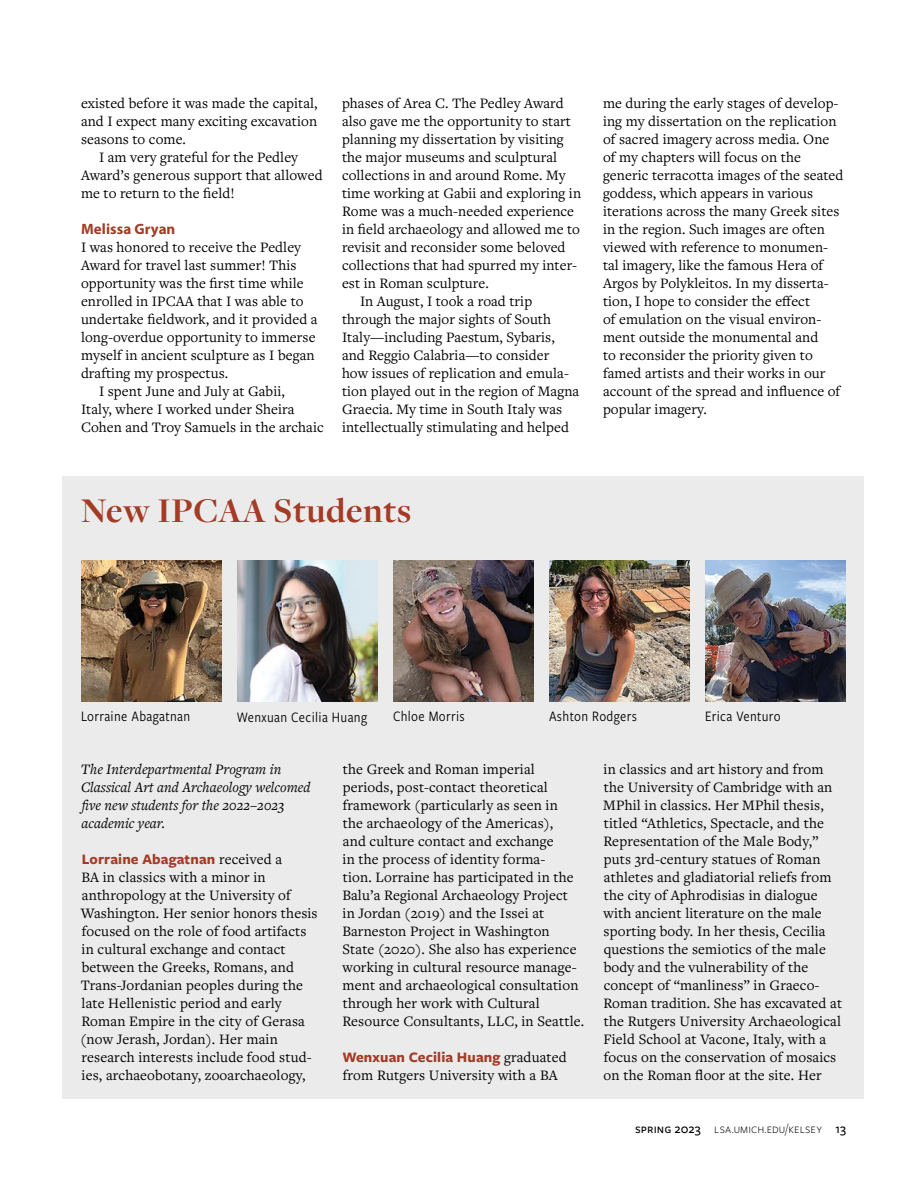
<style>
.page{position:relative;width:918px;height:1188px;background:#fff}
.page>*{position:absolute;margin:0;border:0;box-sizing:border-box;transform-origin:0 0}
.headline{font:700 36px "Freight Disp Pro";letter-spacing:.02em;color:#a33b25}
.body_text_no_indent{font:15px/18px "Freight Text Pro";letter-spacing:.01em;color:#000}
.body_text_with_inden{font:15px/18px "Freight Text Pro";letter-spacing:.005em;color:#000}
.body_text_no_indent-2{font:italic 15px/18px "Freight Text Pro";color:#000}
.t1{font:15px "Freight Sans Cnd Pro";letter-spacing:.02em;color:#000}
.Subhead_A{font:700 15px "Myriad Pro";letter-spacing:.005em;color:#a33b25}
.t2{font:300 13.5px "Freight Sans Pro";letter-spacing:.015em;color:#000}
.s1{font-family:"Freight Sans Pro";font-weight:700;color:#a33b25}
.s2{font-weight:500}
</style>
<div class="page">
<div style="left:62px;top:476px;width:802px;height:623px;background:#ebebec"></div>
<img style="left:81px;top:560px;width:141px;height:141px">
<img style="left:237px;top:560px;width:141px;height:141px">
<img style="left:393px;top:560px;width:140px;height:141px">
<img style="left:549px;top:560px;width:141px;height:141px">
<img style="left:705px;top:560px;width:141px;height:141px">
<p class="body_text_with_inden" style="left:81px;top:94px;width:238px;text-align:justify">existed before it was made the capital, and I expect many exciting excavation seasons to come.</p>
<p class="body_text_with_inden" style="left:81px;top:148px;width:243px;text-indent:18px">I am very grateful for the Pedley<br>Award’s generous support that allowed me to return to the field!</p>
<h2 class="Subhead_A" style="left:81px;top:219px;width:96px">Melissa Gryan</h2>
<p class="body_text_no_indent" style="left:81px;top:238px;width:238px">I was honored to receive the Pedley Award for travel last summer! This opportunity was the first time while enrolled in IPCAA that I was able to undertake fieldwork, and it provided a long-overdue opportunity to immerse myself in ancient sculpture as I began drafting my prospectus.</p>
<p class="body_text_with_inden" style="left:81px;top:382px;width:244px;text-indent:18px">I spent June and July at Gabii,<br>Italy, where I worked under Sheira<br>Cohen and Troy Samuels in the archaic</p>
<p class="body_text_with_inden" style="left:342px;top:94px;width:241px">phases of Area C. The Pedley Award also gave me the opportunity to start planning my dissertation by visiting the major museums and sculptural collections in and around Rome. My time working at Gabii and exploring in Rome was a much-needed experience in field archaeology and allowed me to revisit and reconsider some beloved collections that had spurred my inter&shy;est in Roman sculpture.</p>
<p class="body_text_with_inden" style="left:342px;top:292px;width:239px;text-indent:18px">In August, I took a road trip through the major sights of South Italy—including Paestum, Sybaris, and Reggio Calabria—to consider how issues of replication and emula&shy;tion played out in the region of Magna Graecia. My time in South Italy was intellectually stimulating and helped</p>
<p class="body_text_with_inden" style="left:603px;top:94px;width:242px">me during the early stages of develop&shy;ing my dissertation on the replication of sacred imagery across media. One of my chapters will focus on the generic terracotta images of the seated goddess, which appears in various iterations across the many Greek sites in the region. Such images are often viewed with reference to monumen&shy;tal imagery, like the famous Hera of Argos by Polykleitos. In my disserta&shy;tion, I hope to consider the effect<br>of emulation on the visual environ&shy;ment outside the monumental and<br>to reconsider the priority given to famed artists and their works in our account of the spread and influence of popular imagery.</p>
<h1 class="headline" style="left:81px;top:487px;width:332px">New IPCAA Students</h1>
<p class="t1" style="left:81px;top:707px;width:111px">Lorraine Abagatnan</p>
<p class="t1" style="left:237px;top:707px;width:132px">Wenxuan Cecilia Huang</p>
<p class="t1" style="left:393px;top:707px;width:73px">Chloe Morris</p>
<p class="t1" style="left:549px;top:707px;width:90px">Ashton Rodgers</p>
<p class="t1" style="left:705px;top:707px;width:77px">Erica Venturo</p>
<p class="body_text_no_indent-2" style="left:81px;top:760px;width:231px">The Interdepartmental Program in<br>Classical Art and Archaeology welcomed five new students for the 2022–2023 academic year.</p>
<p class="body_text_no_indent" style="left:80px;top:850px;width:239px"><span class="s1">Lorraine Abagatnan</span> received a<br>BA in classics with a minor in anthropology at the University of Washington. Her senior honors thesis focused on the role of food artifacts in cultural exchange and contact between the Greeks, Romans, and Trans-Jordanian peoples during the late Hellenistic period and early Roman Empire in the city of Gerasa (now Jerash, Jordan). Her main research interests include food stud&shy;ies, archaeobotany, zooarchaeology,</p>
<p class="body_text_no_indent" style="left:342px;top:760px;width:244px">the Greek and Roman imperial periods, post-contact theoretical framework (particularly as seen in<br>the archaeology of the Americas),<br>and culture contact and exchange<br>in the process of identity forma-<br>tion. Lorraine has participated in the Balu’a Regional Archaeology Project<br>in Jordan (2019) and the Issei at Barneston Project in Washington State (2020). She also has experience working in cultural resource manage&shy;ment and archaeological consultation through her work with Cultural Resource Consultants, LLC, in Seattle.</p>
<p class="body_text_no_indent" style="left:342px;top:1048px;width:226px"><span class="s1">Wenxuan Cecilia Huang</span> graduated from Rutgers University with a BA</p>
<p class="body_text_no_indent" style="left:603px;top:760px;width:240px">in classics and art history and from the University of Cambridge with an MPhil in classics. Her MPhil thesis, titled “Athletics, Spectacle, and the Representation of the Male Body,” puts 3rd-century statues of Roman athletes and gladiatorial reliefs from the city of Aphrodisias in dialogue with ancient literature on the male sporting body. In her thesis, Cecilia questions the semiotics of the male body and the vulnerability of the concept of “manliness” in Graeco-Roman tradition. She has excavated at the Rutgers University Archaeological Field School at Vacone, Italy, with a focus on the conservation of mosaics on the Roman floor at the site. Her</p>
<p class="t2" style="left:635px;top:1119px;width:212px"><span class="s2">Spring 2023</span> lsa.umich.edu/kelsey <span class="s2">13</span></p>
</div>
